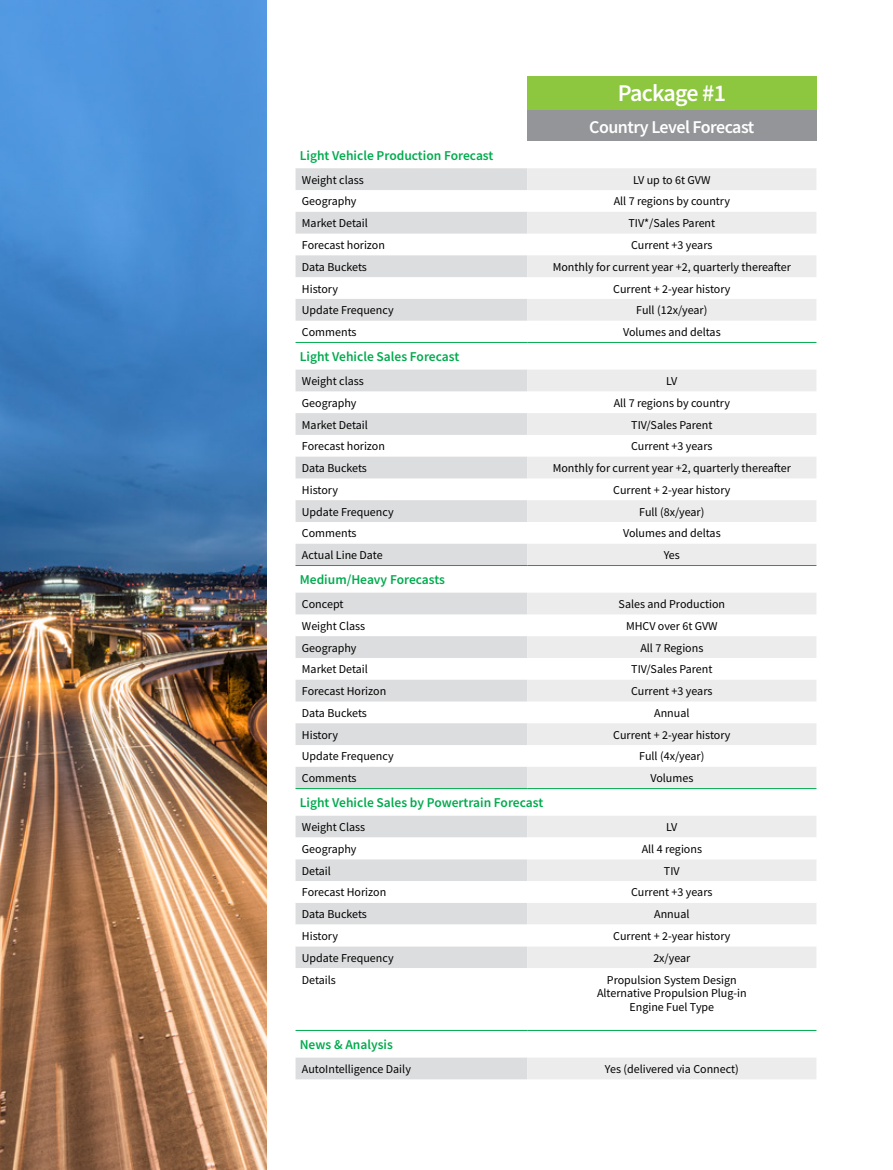
<style>
.page{position:relative;width:893px;height:1170px;background:#fff}
.page>*{position:absolute;margin:0;border:0;box-sizing:border-box;transform-origin:0 0}
.t1{font:600 24px "Source Sans Pro";letter-spacing:-.035em;color:#fff}
.t2{font:600 18px "Source Sans Pro";letter-spacing:-.03em;color:#fff}
.t3{font:600 13.5px "Source Sans Pro";color:#00ab4e}
.t4{font:12px/13.5px "Source Sans Pro";color:#000;text-align:center}
</style>
<div class="page">
<img style="left:0;top:0;width:266px;height:1169px">
<div style="left:527px;top:77px;width:289px;height:34px;background:#8dc63f"></div>
<div style="left:527px;top:111px;width:289px;height:30px;background:#939598"></div>
<svg style="left:296px;top:168px;width:231px;height:911px"></svg>
<svg style="left:527px;top:168px;width:289px;height:911px"></svg>
<svg style="left:296px;top:837px;width:520px;height:192px"></svg>
<hr style="left:296px;top:342px;width:231px;height:1px;background:#00ab4e">
<hr style="left:527px;top:342px;width:289px;height:1px;background:#00ab4e">
<hr style="left:296px;top:565px;width:231px;height:1px;background:#00ab4e">
<hr style="left:527px;top:565px;width:289px;height:1px;background:#00ab4e">
<hr style="left:296px;top:788px;width:231px;height:1px;background:#00ab4e">
<hr style="left:527px;top:788px;width:289px;height:1px;background:#00ab4e">
<hr style="left:296px;top:1029px;width:231px;height:1px;background:#00ab4e">
<hr style="left:527px;top:1029px;width:289px;height:1px;background:#00ab4e">
<h1 class="t1" style="left:618px;top:77px;width:110px">Package #1</h1>
<h2 class="t2" style="left:589px;top:115px;width:167px">Country Level Forecast</h2>
<p class="t3" style="left:300px;top:146px;width:195px">Light Vehicle Production Forecast</p>
<p class="t4" style="left:302px;top:173px;width:64px">Weight class</p>
<p class="t4" style="left:633px;top:173px;width:79px">LV up to 6t GVW</p>
<p class="t4" style="left:302px;top:195px;width:56px">Geography</p>
<p class="t4" style="left:614px;top:195px;width:118px">All 7 regions by country</p>
<p class="t4" style="left:302px;top:216px;width:68px">Market Detail</p>
<p class="t4" style="left:628px;top:216px;width:88px">TIV*/Sales Parent</p>
<p class="t4" style="left:302px;top:238px;width:85px">Forecast horizon</p>
<p class="t4" style="left:631px;top:238px;width:83px">Current +3 years</p>
<p class="t4" style="left:302px;top:260px;width:67px">Data Buckets</p>
<p class="t4" style="left:553px;top:260px;width:240px">Monthly for current year +2, quarterly thereafter</p>
<p class="t4" style="left:302px;top:282px;width:38px">History</p>
<p class="t4" style="left:613px;top:282px;width:119px">Current + 2-year history</p>
<p class="t4" style="left:302px;top:303px;width:93px">Update Frequency</p>
<p class="t4" style="left:636px;top:303px;width:73px">Full (12x/year)</p>
<p class="t4" style="left:302px;top:325px;width:56px">Comments</p>
<p class="t4" style="left:623px;top:325px;width:99px">Volumes and deltas</p>
<p class="t3" style="left:300px;top:348px;width:161px">Light Vehicle Sales Forecast</p>
<p class="t4" style="left:302px;top:374px;width:64px">Weight class</p>
<p class="t4" style="left:666px;top:374px;width:13px">LV</p>
<p class="t4" style="left:302px;top:396px;width:56px">Geography</p>
<p class="t4" style="left:614px;top:396px;width:118px">All 7 regions by country</p>
<p class="t4" style="left:302px;top:417px;width:68px">Market Detail</p>
<p class="t4" style="left:631px;top:417px;width:83px">TIV/Sales Parent</p>
<p class="t4" style="left:302px;top:439px;width:85px">Forecast horizon</p>
<p class="t4" style="left:631px;top:439px;width:83px">Current +3 years</p>
<p class="t4" style="left:302px;top:461px;width:67px">Data Buckets</p>
<p class="t4" style="left:553px;top:461px;width:240px">Monthly for current year +2, quarterly thereafter</p>
<p class="t4" style="left:302px;top:483px;width:38px">History</p>
<p class="t4" style="left:613px;top:483px;width:119px">Current + 2-year history</p>
<p class="t4" style="left:302px;top:504px;width:93px">Update Frequency</p>
<p class="t4" style="left:639px;top:504px;width:67px">Full (8x/year)</p>
<p class="t4" style="left:302px;top:526px;width:56px">Comments</p>
<p class="t4" style="left:623px;top:526px;width:99px">Volumes and deltas</p>
<p class="t4" style="left:302px;top:548px;width:82px">Actual Line Date</p>
<p class="t4" style="left:664px;top:548px;width:18px">Yes</p>
<p class="t3" style="left:300px;top:570px;width:147px">Medium/Heavy Forecasts</p>
<p class="t4" style="left:302px;top:597px;width:43px">Concept</p>
<p class="t4" style="left:619px;top:597px;width:108px">Sales and Production</p>
<p class="t4" style="left:302px;top:619px;width:65px">Weight Class</p>
<p class="t4" style="left:626px;top:619px;width:93px">MHCV over 6t GVW</p>
<p class="t4" style="left:302px;top:640px;width:56px">Geography</p>
<p class="t4" style="left:640px;top:640px;width:65px">All 7 Regions</p>
<p class="t4" style="left:302px;top:662px;width:68px">Market Detail</p>
<p class="t4" style="left:631px;top:662px;width:83px">TIV/Sales Parent</p>
<p class="t4" style="left:302px;top:684px;width:86px">Forecast Horizon</p>
<p class="t4" style="left:631px;top:684px;width:83px">Current +3 years</p>
<p class="t4" style="left:302px;top:706px;width:67px">Data Buckets</p>
<p class="t4" style="left:654px;top:706px;width:37px">Annual</p>
<p class="t4" style="left:302px;top:727px;width:38px">History</p>
<p class="t4" style="left:613px;top:727px;width:119px">Current + 2-year history</p>
<p class="t4" style="left:302px;top:749px;width:93px">Update Frequency</p>
<p class="t4" style="left:639px;top:749px;width:67px">Full (4x/year)</p>
<p class="t4" style="left:302px;top:771px;width:56px">Comments</p>
<p class="t4" style="left:650px;top:771px;width:45px">Volumes</p>
<p class="t3" style="left:300px;top:793px;width:245px">Light Vehicle Sales by Powertrain Forecast</p>
<p class="t4" style="left:302px;top:820px;width:65px">Weight Class</p>
<p class="t4" style="left:666px;top:820px;width:13px">LV</p>
<p class="t4" style="left:302px;top:842px;width:56px">Geography</p>
<p class="t4" style="left:642px;top:842px;width:62px">All 4 regions</p>
<p class="t4" style="left:302px;top:863px;width:31px">Detail</p>
<p class="t4" style="left:664px;top:863px;width:17px">TIV</p>
<p class="t4" style="left:302px;top:885px;width:86px">Forecast Horizon</p>
<p class="t4" style="left:631px;top:885px;width:83px">Current +3 years</p>
<p class="t4" style="left:302px;top:907px;width:67px">Data Buckets</p>
<p class="t4" style="left:654px;top:907px;width:37px">Annual</p>
<p class="t4" style="left:302px;top:929px;width:38px">History</p>
<p class="t4" style="left:613px;top:929px;width:119px">Current + 2-year history</p>
<p class="t4" style="left:302px;top:950px;width:93px">Update Frequency</p>
<p class="t4" style="left:653px;top:950px;width:39px">2x/year</p>
<p class="t4" style="left:302px;top:972px;width:36px">Details</p>
<p class="t4" style="left:597px;top:972px;width:151px">Propulsion System Design<br>Alternative Propulsion Plug-in<br>Engine Fuel Type</p>
<p class="t3" style="left:300px;top:1035px;width:95px">News &amp; Analysis</p>
<p class="t4" style="left:302px;top:1062px;width:111px">AutoIntelligence Daily</p>
<p class="t4" style="left:605px;top:1062px;width:135px">Yes (delivered via Connect)</p>
</div>
